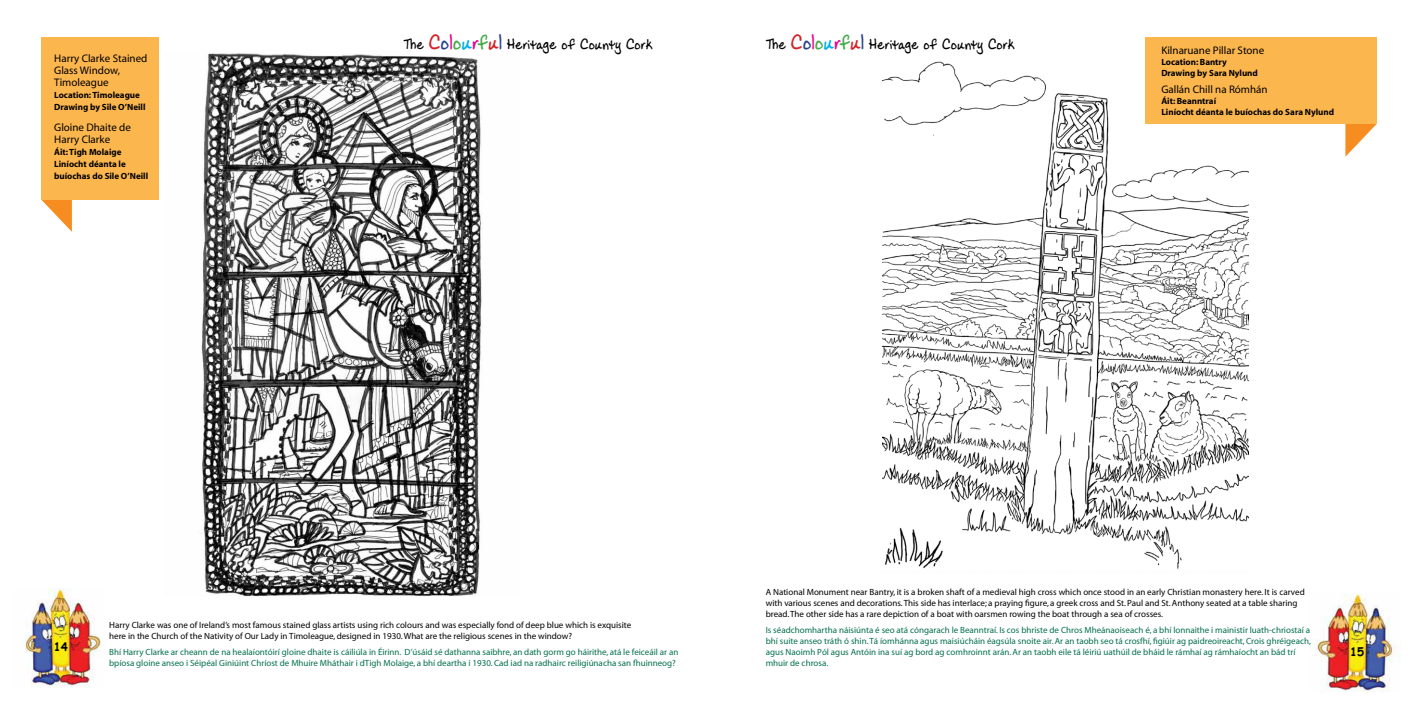
<style>
.page{position:relative;width:1418px;height:709px;background:#fff}
.page>*{position:absolute;margin:0;border:0;box-sizing:border-box;transform-origin:0 0}
.t1{font:18px "Ladylike BB";color:#000}
.t2{font:700 11.5px "Comic Sans MS";color:#000}
.t3{font:11px/12px "Myriad";color:#000}
.t4{font:9px/10.8px "Myriad";color:#04704b}
.t5{font:9px/10.8px "Myriad";color:#000}
.t6{font:700 9px/12px "Myriad";color:#000}
.s1{font-size:25px;color:#d2232a}
.s2{font-size:25px;color:#25408f}
.s3{font-size:25px;color:#ec008c}
.s4{font-size:25px;color:#41ad49}
.s5{font-size:25px;color:#00aeef}
</style>
<div class="page">
<img style="left:1315px;top:594px;width:85px;height:99px">
<img style="left:25px;top:589px;width:80px;height:99px">
<img style="left:200px;top:53px;width:282px;height:543px">
<img style="left:882px;top:61px;width:366px;height:508px">
<svg style="left:41px;top:200px;width:31px;height:32px"></svg>
<div style="left:41px;top:37px;width:118px;height:163px;background:#fcb64e"></div>
<svg style="left:1345px;top:124px;width:31px;height:33px"></svg>
<div style="left:1145px;top:37px;width:231px;height:87px;background:#fcb64e"></div>
<p class="t3" style="left:54px;top:53px;width:95px">Harry Clarke Stained<br>Glass Window,<br>Timoleague</p>
<p class="t6" style="left:54px;top:89px;width:93px">Location: Timoleague<br>Drawing by Sile O’Neill</p>
<p class="t3" style="left:54px;top:121px;width:78px">Gloine Dhaite de<br>Harry Clarke</p>
<p class="t6" style="left:54px;top:146px;width:95px">Áit: Tigh Molaige<br>Liníocht déanta le buíochas do Sile O’Neill</p>
<h1 class="t1" style="left:403px;top:37px;width:250px">The <span class="s1">C</span><span class="s2">o</span><span class="s3">l</span><span class="s4">o</span><span class="s5">u</span><span class="s3">r</span><span class="s4">f</span><span class="s1">u</span><span class="s2">l</span> Heritage of County Cork</h1>
<h1 class="t1" style="left:765px;top:37px;width:250px">The <span class="s1">C</span><span class="s2">o</span><span class="s3">l</span><span class="s4">o</span><span class="s5">u</span><span class="s3">r</span><span class="s4">f</span><span class="s1">u</span><span class="s2">l</span> Heritage of County Cork</h1>
<p class="t3" style="left:1161px;top:45px;width:104px">Kilnaruane Pillar Stone</p>
<p class="t6" style="left:1161px;top:57px;width:98px;line-height:11px">Location: Bantry<br>Drawing by Sara Nylund</p>
<p class="t3" style="left:1161px;top:84px;width:108px">Gallán Chill na Rómhán</p>
<p class="t6" style="left:1161px;top:96px;width:174px;line-height:11px">Áit: Beanntraí<br>Liníocht déanta le buíochas do Sara Nylund</p>
<p class="t2" style="left:54px;top:638px;width:16px">14</p>
<p class="t5" style="left:109px;top:620px;width:523px">Harry Clarke was one of Ireland’s most famous stained glass artists using rich colours and was especially fond of deep blue which is exquisite here in the Church of the Nativity of Our Lady in Timoleague, designed in 1930. What are the religious scenes in the window?</p>
<p class="t4" style="left:109px;top:647px;width:571px">Bhí Harry Clarke ar cheann de na healaíontóirí gloine dhaite is cáiliúla in Éirinn. D’úsáid sé dathanna saibhre, an dath gorm go háirithe, atá le feiceáil ar an bpíosa gloine anseo i Séipéal Giniúint Chríost de Mhuire Mháthair i dTigh Molaige, a bhí deartha i 1930. Cad iad na radhairc reiligiúnacha san fhuinneog?</p>
<p class="t5" style="left:765px;top:587px;width:540px">A National Monument near Bantry, it is a broken shaft of a medieval high cross which once stood in an early Christian monastery here. It is carved with various scenes and decorations. This side has interlace; a praying figure, a greek cross and St. Paul and St. Anthony seated at a table sharing bread. The other side has a rare depiction of a boat with oarsmen rowing the boat through a sea of crosses.</p>
<p class="t4" style="left:765px;top:625px;width:547px">Is séadchomhartha náisiúnta é seo atá cóngarach le Beanntraí. Is cos bhriste de Chros Mheánaoiseach é, a bhí lonnaithe i mainistir luath-chriostaí a bhí suite anseo tráth ó shin. Tá íomhánna agus maisiúcháin éagsúla snoite air. Ar an taobh seo tá crosfhí, figiúir ag paidreoireacht, Crois ghréigeach, agus Naoimh Pól agus Antóin ina suí ag bord ag comhroinnt arán. Ar an taobh eile tá léiriú uathúil de bháid le rámhaí ag rámhaíocht an bád trí mhuir de chrosa.</p>
<p class="t2" style="left:1349px;top:643px;width:16px">15</p>
</div>
